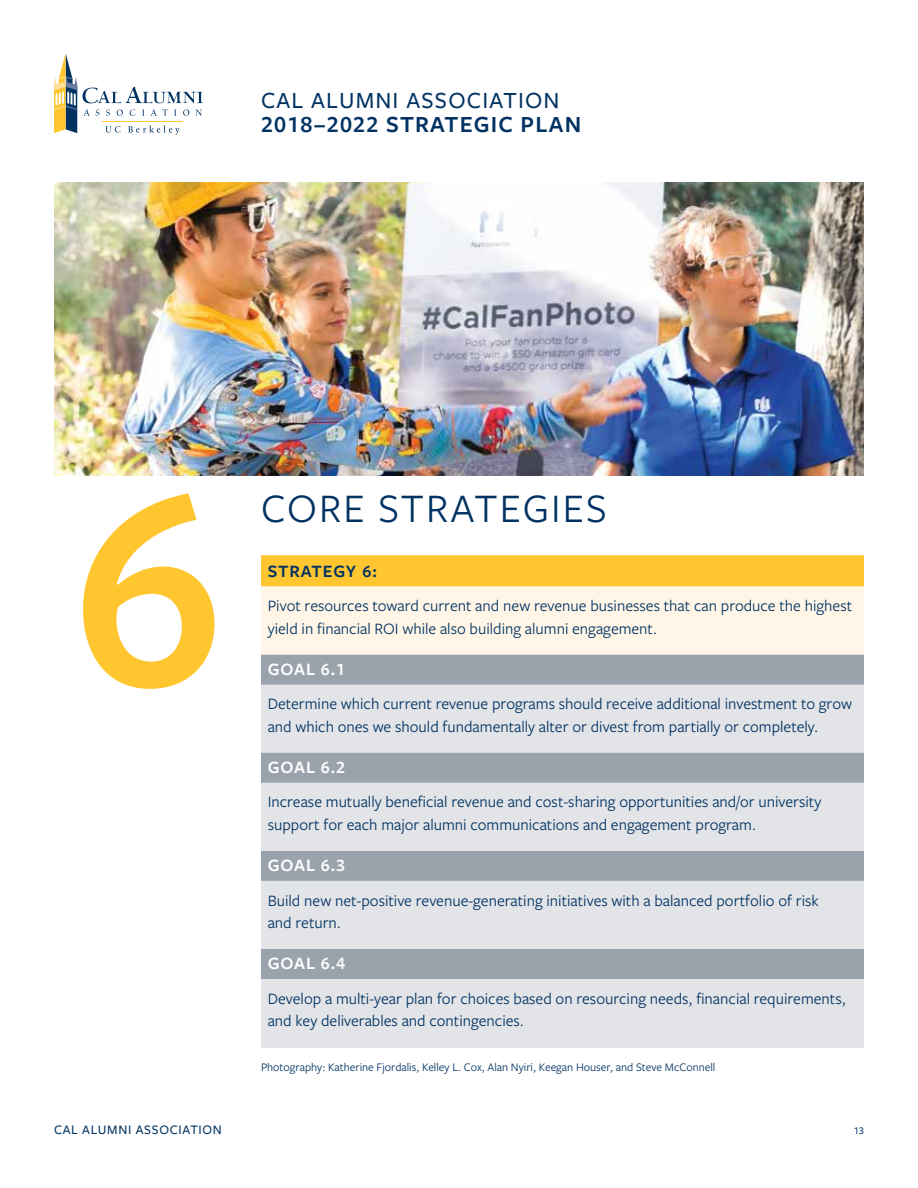
<style>
.page{position:relative;width:918px;height:1188px;background:#fff}
.page>*{position:absolute;margin:0;border:0;box-sizing:border-box;transform-origin:0 0}
.t1{font:600 300px "Freight Sans Pro";color:#ffc62f}
.t2{font:42px "Freight Sans Pro";letter-spacing:.05em;color:#003262}
.t3{font:600 24px "Freight Sans Pro";letter-spacing:.05em;color:#003262}
.t4{font:500 24px "Freight Sans Pro";letter-spacing:.05em;color:#003262}
.t5{font:600 18px "Freight Sans Pro";letter-spacing:.05em;color:#fff}
.t6{font:600 18px "Freight Sans Pro";letter-spacing:.04em;color:#003262}
.t7{font:16.5px/22.5px "Freight Sans Pro";color:#003262}
.t8{font:500 13.5px "Freight Sans Pro";letter-spacing:.05em;color:#003262}
.t9{font:12px "Freight Sans Pro";color:#003262}
.t10{font:500 10.5px "Freight Sans Pro";color:#003262}
</style>
<div class="page">
<svg style="left:54px;top:54px;width:148px;height:81px"></svg>
<img style="left:54px;top:182px;width:810px;height:293px">
<div style="left:261px;top:555px;width:603px;height:32px;background:#ffc62f"></div>
<div style="left:261px;top:586px;width:603px;height:69px;background:#fff6e7"></div>
<div style="left:261px;top:655px;width:603px;height:31px;background:#9aa2ac"></div>
<div style="left:261px;top:685px;width:603px;height:69px;background:#e3e4e8"></div>
<div style="left:261px;top:753px;width:603px;height:31px;background:#9aa2ac"></div>
<div style="left:261px;top:783px;width:603px;height:69px;background:#e3e4e8"></div>
<div style="left:261px;top:851px;width:603px;height:31px;background:#9aa2ac"></div>
<div style="left:261px;top:881px;width:603px;height:69px;background:#e3e4e8"></div>
<div style="left:261px;top:949px;width:603px;height:32px;background:#9aa2ac"></div>
<div style="left:261px;top:979px;width:603px;height:69px;background:#e3e4e8"></div>
<h3 class="t4" style="left:261px;top:84px;width:300px">CAL ALUMNI ASSOCIATION</h3>
<h3 class="t3" style="left:261px;top:108px;width:322px">2018–2022 STRATEGIC PLAN</h3>
<h1 class="t1" style="left:74px;top:383px;width:152px">6</h1>
<p class="t8" style="left:54px;top:1120px;width:170px">CAL ALUMNI ASSOCIATION</p>
<h2 class="t2" style="left:261px;top:480px;width:347px">CORE STRATEGIES</h2>
<p class="t6" style="left:268px;top:559px;width:111px">STRATEGY 6:</p>
<p class="t7" style="left:268px;top:594px;width:586px">Pivot resources toward current and new revenue businesses that can produce the highest yield in financial ROI while also building alumni engagement.</p>
<p class="t5" style="left:268px;top:657px;width:79px">GOAL 6.1</p>
<p class="t7" style="left:268px;top:692px;width:586px">Determine which current revenue programs should receive additional investment to grow and which ones we should fundamentally alter or divest from partially or completely.</p>
<p class="t5" style="left:268px;top:755px;width:79px">GOAL 6.2</p>
<p class="t7" style="left:268px;top:790px;width:555px">Increase mutually beneficial revenue and cost-sharing opportunities and/or university support for each major alumni communications and engagement program.</p>
<p class="t5" style="left:268px;top:853px;width:79px">GOAL 6.3</p>
<p class="t7" style="left:268px;top:888px;width:552px">Build new net-positive revenue-generating initiatives with a balanced portfolio of risk and return.</p>
<p class="t5" style="left:268px;top:951px;width:79px">GOAL 6.4</p>
<p class="t7" style="left:268px;top:986px;width:580px">Develop a multi-year plan for choices based on resourcing needs, financial requirements, and key deliverables and contingencies.</p>
<p class="t9" style="left:261px;top:1059px;width:456px">Photography: Katherine Fjordalis, Kelley L. Cox, Alan Nyiri, Keegan Houser, and Steve McConnell</p>
<p class="t10" style="left:854px;top:1124px;width:12px">13</p>
</div>
